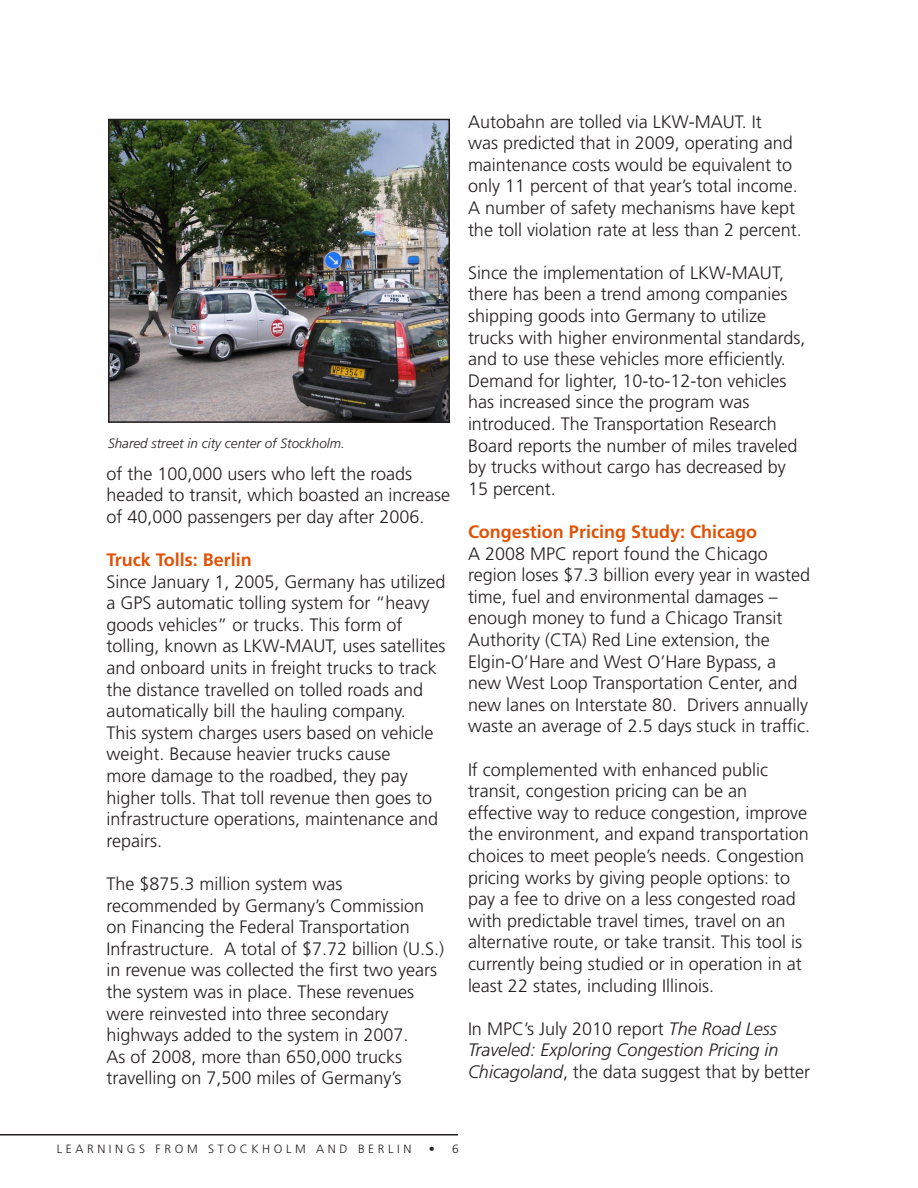
<style>
.page{position:relative;width:918px;height:1188px;background:#fff}
.page>*{position:absolute;margin:0;border:0;box-sizing:border-box;transform-origin:0 0}
.t1{font:300 18px/21.6px "Frutiger LT Std";color:#231f20}
.t2{font:italic 300 18px/21.6px "Frutiger LT Std";color:#231f20}
.t3{font:700 18px "Frutiger LT Std";color:#e05206}
.t4{font:italic 300 13.5px "Frutiger LT Std";color:#231f20}
.t5{font:300 12px "Frutiger LT Std";letter-spacing:.3em;color:#231f20}
.s1{font-style:normal}
</style>
<div class="page">
<img style="left:111px;top:122px;width:336px;height:298px">
<div style="left:108px;top:119px;width:342px;height:304px;border:2px solid #231f20"></div>
<hr style="left:0;top:1134px;width:458px;height:2px;background:#231f20">
<p class="t4" style="left:108px;top:436px;width:238px">Shared street in city center of Stockholm.</p>
<p class="t1" style="left:106px;top:463px;width:345px">of the 100,000 users who left the roads headed to transit, which boasted an increase of 40,000 passengers per day after 2006.</p>
<p class="t3" style="left:106px;top:549px;width:147px">Truck Tolls: Berlin</p>
<p class="t1" style="left:106px;top:571px;width:341px">Since January 1, 2005, Germany has utilized a GPS automatic tolling system for “heavy goods vehicles” or trucks. This form of tolling, known as LKW-MAUT, uses satellites and onboard units in freight trucks to track the distance travelled on tolled roads and automatically bill the hauling company.<br>This system charges users based on vehicle weight. Because heavier trucks cause<br>more damage to the roadbed, they pay higher tolls. That toll revenue then goes to infrastructure operations, maintenance and repairs.</p>
<p class="t1" style="left:106px;top:873px;width:339px">The $875.3 million system was recommended by Germany’s Commission on Financing the Federal Transportation Infrastructure. A total of $7.72 billion (U.S.) in revenue was collected the first two years the system was in place. These revenues were reinvested into three secondary highways added to the system in 2007.<br>As of 2008, more than 650,000 trucks travelling on 7,500 miles of Germany’s</p>
<p class="t1" style="left:468px;top:111px;width:335px">Autobahn are tolled via LKW-MAUT. It<br>was predicted that in 2009, operating and maintenance costs would be equivalent to only 11 percent of that year’s total income.<br>A number of safety mechanisms have kept the toll violation rate at less than 2 percent.</p>
<p class="t1" style="left:468px;top:262px;width:339px">Since the implementation of LKW-MAUT, there has been a trend among companies shipping goods into Germany to utilize trucks with higher environmental standards, and to use these vehicles more efficiently.<br>Demand for lighter, 10-to-12-ton vehicles has increased since the program was introduced. The Transportation Research Board reports the number of miles traveled by trucks without cargo has decreased by 15 percent.</p>
<p class="t3" style="left:468px;top:521px;width:291px">Congestion Pricing Study: Chicago</p>
<p class="t1" style="left:468px;top:543px;width:344px">A 2008 MPC report found the Chicago region loses $7.3 billion every year in wasted time, fuel and environmental damages – enough money to fund a Chicago Transit Authority (CTA) Red Line extension, the Elgin-O’Hare and West O’Hare Bypass, a new West Loop Transportation Center, and new lanes on Interstate 80. Drivers annually waste an average of 2.5 days stuck in traffic.</p>
<p class="t1" style="left:468px;top:759px;width:342px">If complemented with enhanced public transit, congestion pricing can be an effective way to reduce congestion, improve the environment, and expand transportation choices to meet people’s needs. Congestion pricing works by giving people options: to pay a fee to drive on a less congested road with predictable travel times, travel on an alternative route, or take transit. This tool is currently being studied or in operation in at least 22 states, including Illinois.</p>
<p class="t2" style="left:468px;top:1018px;width:344px"><span class="s1">In MPC’s July 2010 report</span> The Road Less<br>Traveled: Exploring Congestion Pricing in<br>Chicagoland<span class="s1">, the data suggest that by better</span></p>
<p class="t5" style="left:57px;top:1142px;width:356px">LEARNINGS FROM STOCKHOLM AND BERLIN</p>
<p class="t5" style="left:429px;top:1142px;width:32px">• 6</p>
</div>
